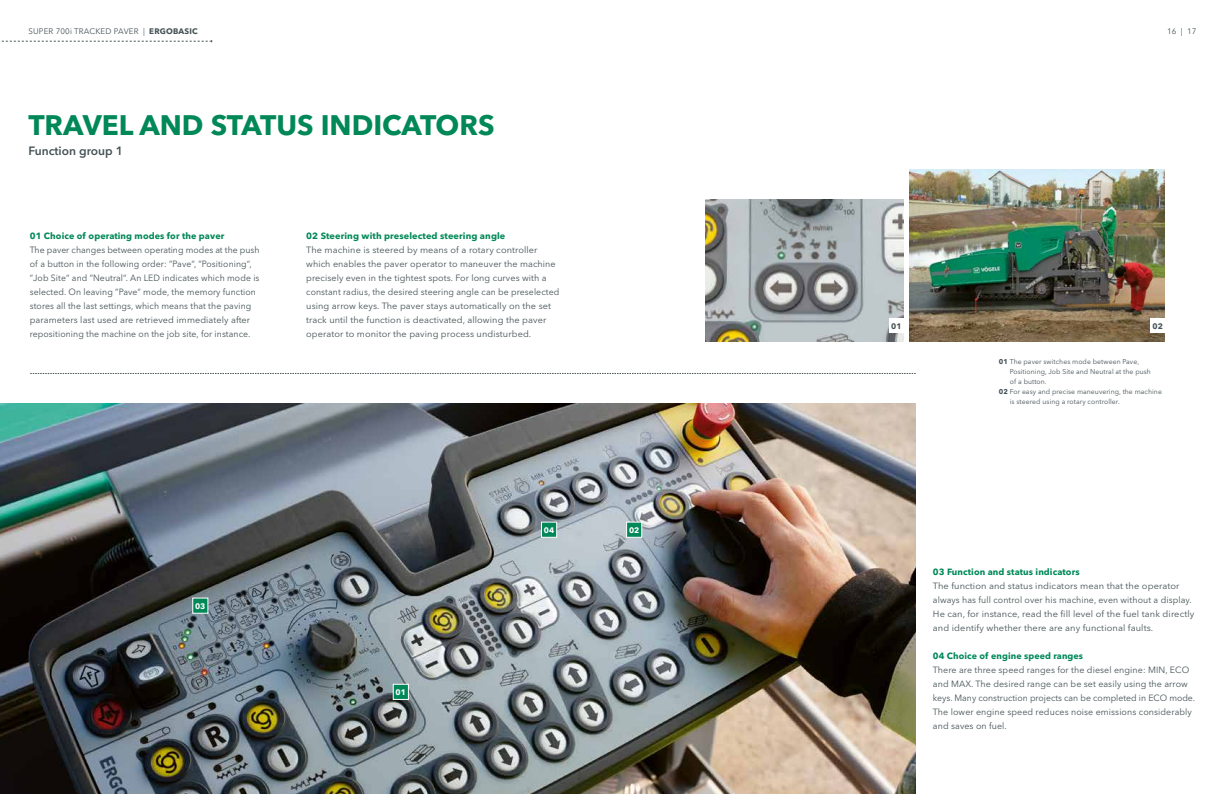
<style>
.page{position:relative;width:1225px;height:794px;background:#fff}
.page>*{position:absolute;margin:0;border:0;box-sizing:border-box;transform-origin:0 0}
.t1{font:700 28px "Avenir Next LT Pro";color:#008858}
.t2{font:600 12px "Avenir Next LT Pro";color:#455256}
.t3{font:9px/14px "Avenir Next LT Pro";letter-spacing:.01em;color:#455256}
.t4{font:700 9px "Avenir Next LT Pro";letter-spacing:.01em;color:#008858}
.t5{font:8px "Avenir Next LT Pro";letter-spacing:.02em;color:#455256}
.t6{font:700 8px "Avenir Next LT Pro";color:#fff}
.t7{font:700 8px "Avenir Next LT Pro";color:#455256}
.t8{font:7px "Avenir Next LT Pro";letter-spacing:.01em;color:#455256}
.s1{font-weight:700}
</style>
<div class="page">
<svg style="left:30px;top:373px;width:886px;height:1px"></svg>
<img style="left:0;top:404px;width:916px;height:390px">
<svg style="left:192px;top:597px;width:17px;height:17px"></svg>
<svg style="left:392px;top:683px;width:17px;height:17px"></svg>
<svg style="left:625px;top:521px;width:18px;height:17px"></svg>
<svg style="left:540px;top:521px;width:18px;height:17px"></svg>
<img style="left:909px;top:170px;width:255px;height:171px">
<img style="left:705px;top:200px;width:198px;height:141px">
<div style="left:889px;top:318px;width:14px;height:14px;background:#fff"></div>
<div style="left:1150px;top:318px;width:14px;height:14px;background:#fff"></div>
<svg style="left:1px;top:40px;width:211px;height:2px"></svg>
<p class="t5" style="left:28px;top:27px;width:171px">SUPER 700i TRACKED PAVER | <span class="s1">ERGOBASIC</span></p>
<h1 class="t1" style="left:28px;top:108px;width:468px">TRAVEL AND STATUS INDICATORS</h1>
<h2 class="t2" style="left:28px;top:143px;width:96px">Function group 1</h2>
<p class="t4" style="left:30px;top:230px;width:196px">01 Choice of operating modes for the paver</p>
<p class="t3" style="left:30px;top:243px;width:231px">The paver changes between operating modes at the push of a button in the following order: ”Pave“, ”Positioning“, ”Job Site“ and ”Neutral“. An LED indicates which mode is selected. On leaving ”Pave“ mode, the memory function stores all the last settings, which means that the paving parameters last used are retrieved immediately after repositioning the machine on the job site, for instance.</p>
<p class="t4" style="left:306px;top:230px;width:201px">02 Steering with preselected steering angle</p>
<p class="t3" style="left:306px;top:243px;width:255px">The machine is steered by means of a rotary controller which enables the paver operator to maneuver the machine precisely even in the tightest spots. For long curves with a constant radius, the desired steering angle can be preselected using arrow keys. The paver stays automatically on the set track until the function is deactivated, allowing the paver operator to monitor the paving process undisturbed.</p>
<p class="t6" style="left:195px;top:601px;width:12px">03</p>
<p class="t6" style="left:396px;top:687px;width:12px">01</p>
<p class="t6" style="left:544px;top:525px;width:12px">04</p>
<p class="t6" style="left:629px;top:525px;width:12px">02</p>
<p class="t5" style="left:1167px;top:27px;width:31px">16 | 17</p>
<p class="t7" style="left:891px;top:321px;width:12px">01</p>
<p class="t7" style="left:1152px;top:321px;width:12px">02</p>
<p class="t8" style="left:999px;top:357px;width:142px"><span class="s1">01</span> The paver switches mode between Pave,</p>
<p class="t8" style="left:1010px;top:367px;width:143px">Positioning, Job Site and Neutral at the push</p>
<p class="t8" style="left:1010px;top:377px;width:38px">of a button.</p>
<p class="t8" style="left:999px;top:387px;width:165px"><span class="s1">02</span> For easy and precise maneuvering, the machine</p>
<p class="t8" style="left:1010px;top:397px;width:112px">is steered using a rotary controller.</p>
<p class="t4" style="left:933px;top:566px;width:148px">03 Function and status indicators</p>
<p class="t3" style="left:933px;top:579px;width:263px">The function and status indicators mean that the operator always has full control over his machine, even without a display.<br>He can, for instance, read the fill level of the fuel tank directly and identify whether there are any functional faults.</p>
<p class="t4" style="left:933px;top:650px;width:152px">04 Choice of engine speed ranges</p>
<p class="t3" style="left:933px;top:663px;width:264px">There are three speed ranges for the diesel engine: MIN, ECO and MAX. The desired range can be set easily using the arrow keys. Many construction projects can be completed in ECO mode.<br>The lower engine speed reduces noise emissions considerably and saves on fuel.</p>
</div>
